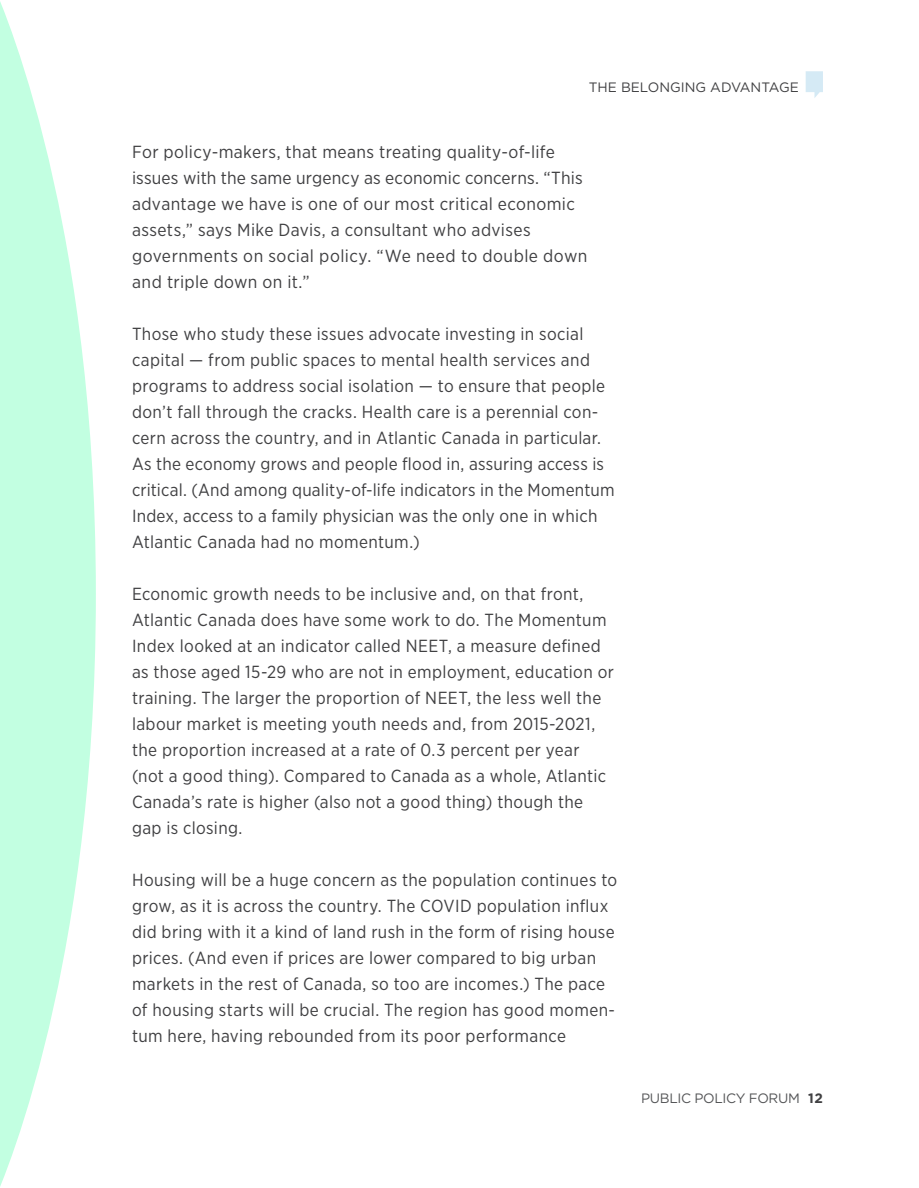
<style>
.page{position:relative;width:919px;height:1188px;background:#fff}
.page>*{position:absolute;margin:0;border:0;box-sizing:border-box;transform-origin:0 0}
.t1{font:17.6px/26px "Gotham Narrow";letter-spacing:.02em;color:#404042}
.t2{font:13.6px "Gotham";color:#404042}
.t3{font:13.6px "Gotham";letter-spacing:-.025em;color:#555658}
.s1{font-weight:700;color:#404042}
</style>
<div class="page">
<svg style="left:805px;top:71px;width:18px;height:27px"></svg>
<svg style="left:0;top:1px;width:96px;height:1186px;fill:#c2ffe1"></svg>
<p class="t2" style="left:588px;top:78px;width:212px">THE BELONGING ADVANTAGE</p>
<p class="t1" style="left:132px;top:138px;width:457px">For policy-makers, that means treating quality-of-life issues with the same urgency as economic concerns. “This advantage we have is one of our most critical economic assets,” says Mike Davis, a consultant who advises governments on social policy. “We need to double down and triple down on it.”</p>
<p class="t1" style="left:132px;top:320px;width:484px">Those who study these issues advocate investing in social capital — from public spaces to mental health services and programs to address social isolation — to ensure that people don’t fall through the cracks. Health care is a perennial con&shy;cern across the country, and in Atlantic Canada in particular.<br>As the economy grows and people flood in, assuring access is critical. (And among quality-of-life indicators in the Momentum Index, access to a family physician was the only one in which Atlantic Canada had no momentum.)</p>
<p class="t1" style="left:132px;top:580px;width:483px">Economic growth needs to be inclusive and, on that front, Atlantic Canada does have some work to do. The Momentum Index looked at an indicator called NEET, a measure defined as those aged 15-29 who are not in employment, education or training. The larger the proportion of NEET, the less well the labour market is meeting youth needs and, from 2015-2021, the proportion increased at a rate of 0.3 percent per year (not a good thing). Compared to Canada as a whole, Atlantic Canada’s rate is higher (also not a good thing) though the gap is closing.</p>
<p class="t1" style="left:132px;top:867px;width:487px">Housing will be a huge concern as the population continues to grow, as it is across the country. The COVID population influx did bring with it a kind of land rush in the form of rising house prices. (And even if prices are lower compared to big urban markets in the rest of Canada, so too are incomes.) The pace of housing starts will be crucial. The region has good momen&shy;tum here, having rebounded from its poor performance</p>
<p class="t3" style="left:641px;top:1089px;width:183px">PUBLIC POLICY FORUM <span class="s1">12</span></p>
</div>
